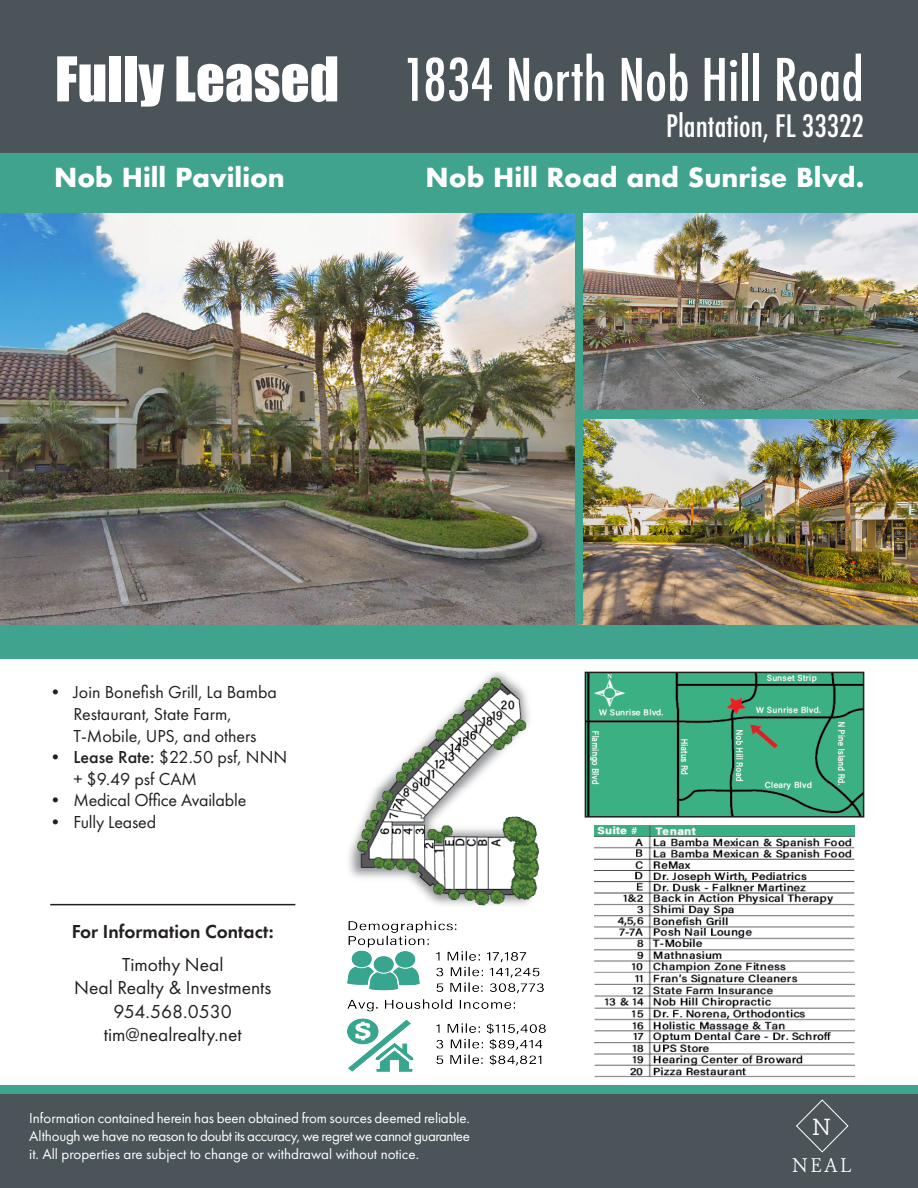
<style>
.page{position:relative;width:918px;height:1188px;background:#fff}
.page>*{position:absolute;margin:0;border:0;box-sizing:border-box;transform-origin:0 0}
.t1{font:500 condensed 57px "Futura";color:#fff}
.t2{font:57px "Impact";color:#fff}
.t3{font:500 condensed 30px "Futura";color:#fff}
.t4{font:700 25.5px "Futura";color:#fff}
.t5{font:22.2px "Queulat";color:#fff;scale:.92 1}
.t6{font:19.5px "Futura PT";color:#231f20}
.t7{font:600 19.5px "Futura PT";color:#231f20}
.t8{font:300 19.5px "Erato";color:#fff}
.t9{font:18px/21.6px "Futura PT";color:#231f20}
.t10{font:15px/18px "Futura PT";color:#fff;text-align:justify}
.s1{font-weight:500}
</style>
<div class="page">
<div style="left:0;top:0;width:918px;height:153px;background:#4a5459"></div>
<div style="left:0;top:153px;width:918px;height:61px;background:#3fa38e"></div>
<div style="left:0;top:1085px;width:918px;height:10px;background:#3fa38e"></div>
<div style="left:0;top:604px;width:918px;height:55px;background:#3fa38e"></div>
<div style="left:0;top:1095px;width:918px;height:93px;background:#4a5459"></div>
<img style="left:583px;top:213px;width:335px;height:411px">
<div style="left:574px;top:213px;width:9px;height:411px;background:#3fa38e"></div>
<div style="left:583px;top:410px;width:335px;height:9px;background:#3fa38e"></div>
<img style="left:0;top:214px;width:574px;height:410px">
<svg style="left:796px;top:1100px;width:53px;height:53px"></svg>
<img style="left:588px;top:675px;width:273px;height:140px">
<div style="left:585px;top:672px;width:279px;height:146px;border:2px solid #231f20"></div>
<img style="left:595px;top:826px;width:259px;height:251px">
<img style="left:349px;top:672px;width:191px;height:234px">
<img style="left:347px;top:920px;width:199px;height:152px">
<hr style="left:50px;top:904px;width:245px;height:1px;background:#231f20">
<p class="t2" style="left:55px;top:35px;width:286px">Fully Leased</p>
<p class="t1" style="left:403px;top:43px;width:463px">1834 North Nob Hill Road</p>
<p class="t3" style="left:666px;top:107px;width:199px">Plantation, FL 33322</p>
<p class="t4" style="left:54px;top:159px;width:232px">Nob Hill Pavilion</p>
<p class="t4" style="left:425px;top:159px;width:440px">Nob Hill Road and Sunrise Blvd.</p>
<p class="t9" style="left:73px;top:682px;width:205px;text-indent:-27px">• Join Bonefish Grill, La Bamba<br>Restaurant, State Farm,<br>T-Mobile, UPS, and others</p>
<p class="t9" style="left:73px;top:746px;width:215px;text-indent:-27px"><span class="s1">• Lease Rate:</span> $22.50 psf, NNN + $9.49 psf CAM</p>
<p class="t9" style="left:46px;top:790px;width:201px">• Medical Office Available</p>
<p class="t9" style="left:46px;top:811px;width:111px">• Fully Leased</p>
<p class="t7" style="left:72px;top:919px;width:204px">For Information Contact:</p>
<p class="t6" style="left:122px;top:953px;width:103px">Timothy Neal</p>
<p class="t6" style="left:74px;top:976px;width:199px">Neal Realty &amp; Investments</p>
<p class="t6" style="left:114px;top:1000px;width:120px">954.568.0530</p>
<p class="t6" style="left:104px;top:1023px;width:139px">tim@nealrealty.net</p>
<p class="t10" style="left:29px;top:1108px;width:442px">Information contained herein has been obtained from sources deemed reliable.<br>Although we have no reason to doubt its accuracy, we regret we cannot guarantee it. All properties are subject to change or withdrawal without notice.</p>
<p class="t5" style="left:812px;top:1112px;width:22px">N</p>
<p class="t8" style="left:792px;top:1152px;width:61px">NEAL</p>
</div>
